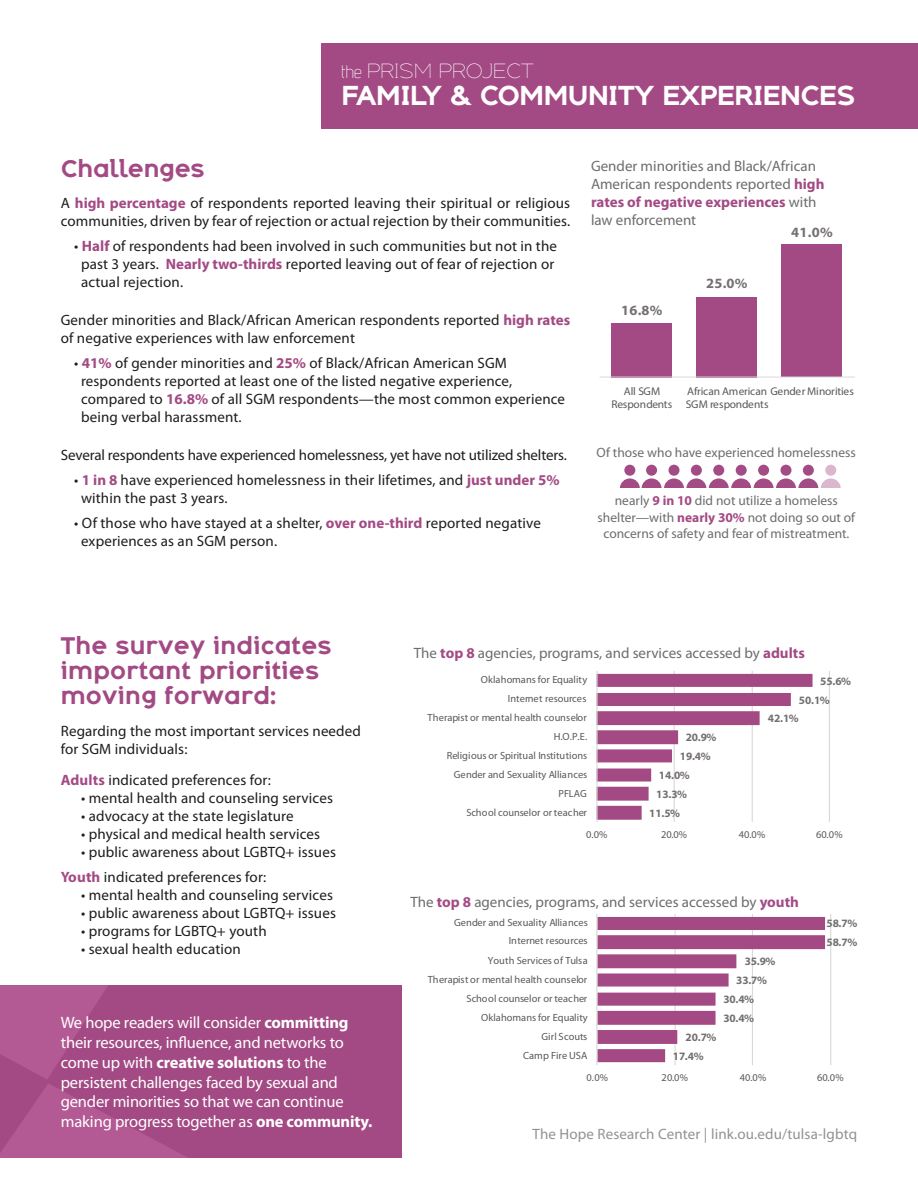
<style>
.page{position:relative;width:918px;height:1188px;background:#fff}
.page>*{position:absolute;margin:0;border:0;box-sizing:border-box;transform-origin:0 0}
.t1{font:700 24px "Adequate";letter-spacing:-.02em;color:#fff}
.t2{font:700 21px/25.2px "Adequate";letter-spacing:.01em;color:#a34a84}
.t3{font:700 21px "Adequate";letter-spacing:-.01em;color:#a34a84}
.t4{font:200 18px "Adequate";letter-spacing:.01em;color:#fff}
.t5{font:16.5px/19.8px "Myriad Pro";letter-spacing:-.01em;color:#fff}
.t6{font:15px/18px "Myriad Pro";letter-spacing:.01em;color:#1d1d1d}
.t7{font:15px/18px "Myriad Pro";color:#6c6d70}
.t8{font:15px "Myriad Pro";letter-spacing:-.01em;color:#1d1d1d}
.t9{font:700 14.25px "Myriad Pro";color:#767171}
.t10{font:13.5px/16.2px "Myriad Pro";color:#6c6d70;text-align:center}
.t11{font:700 11.25px "Myriad Pro";color:#757070}
.t12{font:11.25px/13.2px "Myriad Pro";letter-spacing:-.015em;color:#595959;text-align:center}
.t13{font:10.5px "Myriad Pro";color:#595959}
.t14{font:10.35px "Myriad Pro";color:#595959}
.s1{font-family:"Advent Pro"}
.s2{font-weight:700;color:#a34a84}
.s3{font-weight:700}
.s4{font-size:10.35px}
</style>
<div class="page">
<div style="left:322px;top:43px;width:596px;height:85px;background:#a34a84"></div>
<div style="left:611px;top:323px;width:61px;height:54px;background:#a34a84"></div>
<div style="left:696px;top:297px;width:61px;height:80px;background:#a34a84"></div>
<div style="left:782px;top:244px;width:60px;height:133px;background:#a34a84"></div>
<hr style="left:600px;top:377px;width:255px;height:1px;background:#d9d9d9">
<div style="left:803px;top:465px;width:11px;height:11px;background:#a34b85;border-radius:50%"></div>
<div style="left:825px;top:465px;width:11px;height:11px;background:#dbb7cd;border-radius:50%"></div>
<div style="left:780px;top:465px;width:12px;height:11px;background:#a34b85;border-radius:50%"></div>
<div style="left:758px;top:465px;width:11px;height:11px;background:#a34b85;border-radius:50%"></div>
<div style="left:736px;top:465px;width:11px;height:11px;background:#a34b85;border-radius:50%"></div>
<div style="left:713px;top:465px;width:11px;height:11px;background:#a34b85;border-radius:50%"></div>
<div style="left:691px;top:465px;width:11px;height:11px;background:#a34b85;border-radius:50%"></div>
<div style="left:668px;top:465px;width:12px;height:11px;background:#a34b85;border-radius:50%"></div>
<div style="left:646px;top:465px;width:11px;height:11px;background:#a34b85;border-radius:50%"></div>
<div style="left:624px;top:465px;width:11px;height:11px;background:#a34b85;border-radius:50%"></div>
<svg style="left:620px;top:478px;width:221px;height:9px"></svg>
<div style="left:0;top:985px;width:401px;height:173px;background:#a34a84"></div>
<svg style="left:0;top:985px;width:187px;height:173px"></svg>
<hr style="left:675px;top:914px;width:1px;height:151px;background:#d9d9d9">
<hr style="left:752px;top:914px;width:1px;height:151px;background:#d9d9d9">
<hr style="left:830px;top:914px;width:1px;height:151px;background:#d9d9d9">
<svg style="left:597px;top:917px;width:228px;height:145px"></svg>
<hr style="left:596px;top:914px;width:1px;height:151px;background:#d9d9d9">
<hr style="left:674px;top:671px;width:1px;height:151px;background:#d9d9d9">
<hr style="left:752px;top:671px;width:1px;height:151px;background:#d9d9d9">
<hr style="left:829px;top:671px;width:1px;height:151px;background:#d9d9d9">
<svg style="left:598px;top:674px;width:215px;height:146px"></svg>
<hr style="left:596px;top:671px;width:2px;height:151px;background:#d9d9d9">
<p class="t4" style="left:342px;top:59px;width:194px"><span class="s1">the</span> PRISM PROJECT</p>
<h1 class="t1" style="left:342px;top:79px;width:515px">FAMILY &amp; COMMUNITY EXPERIENCES</h1>
<h2 class="t3" style="left:61px;top:154px;width:146px">Challenges</h2>
<p class="t6" style="left:61px;top:194px;width:511px">A <span class="s2">high percentage</span> of respondents reported leaving their spiritual or religious communities, driven by fear of rejection or actual rejection by their communities.</p>
<p class="t6" style="left:81px;top:237px;width:478px;text-indent:-7px">• <span class="s2">Half</span> of respondents had been involved in such communities but not in the past 3 years. <span class="s2">Nearly two-thirds</span> reported leaving out of fear of rejection or actual rejection.</p>
<p class="t6" style="left:61px;top:311px;width:511px">Gender minorities and Black/African American respondents reported <span class="s2">high rates </span>of negative experiences with law enforcement</p>
<p class="t6" style="left:81px;top:354px;width:486px;text-indent:-7px">• <span class="s2">41%</span> of gender minorities and <span class="s2">25%</span> of Black/African American SGM respondents reported at least one of the listed negative experience, compared to <span class="s2">16.8%</span> of all SGM respondents—the most common experience being verbal harassment.</p>
<p class="t8" style="left:61px;top:446px;width:508px">Several respondents have experienced homelessness, yet have not utilized shelters.</p>
<p class="t6" style="left:81px;top:471px;width:480px;text-indent:-7px">• <span class="s2">1 in 8</span> have experienced homelessness in their lifetimes, and <span class="s2">just under 5% </span>within the past 3 years.</p>
<p class="t6" style="left:81px;top:513px;width:461px;text-indent:-7px">• Of those who have stayed at a shelter, <span class="s2">over one-third</span> reported negative experiences as an SGM person.</p>
<p class="t7" style="left:591px;top:157px;width:235px">Gender minorities and Black/African<br>American respondents reported <span class="s2">high rates of negative experiences</span> with law enforcement</p>
<p class="t9" style="left:791px;top:222px;width:43px">41.0%</p>
<p class="t9" style="left:621px;top:301px;width:43px">16.8%</p>
<p class="t9" style="left:706px;top:274px;width:43px">25.0%</p>
<p class="t12" style="left:612px;top:384px;width:62px">All SGM<br>Respondents</p>
<p class="t12" style="left:686px;top:384px;width:170px;text-align:left">African American Gender Minorities<br>SGM respondents</p>
<p class="t10" style="left:597px;top:444px;width:261px">Of those who have experienced homelessness</p>
<p class="t10" style="left:598px;top:493px;width:259px">nearly <span class="s2">9 in 10</span> did not utilize a homeless shelter—with <span class="s2">nearly 30%</span> not doing so out of concerns of safety and fear of mistreatment.</p>
<h2 class="t2" style="left:61px;top:633px;width:273px">The survey indicates important priorities moving forward:</h2>
<p class="t6" style="left:61px;top:722px;width:302px">Regarding the most important services needed for SGM individuals:</p>
<p class="t6" style="left:61px;top:771px;width:212px"><span class="s2">Adults</span> indicated preferences for:</p>
<p class="t6" style="left:81px;top:789px;width:253px">• mental health and counseling services</p>
<p class="t6" style="left:81px;top:807px;width:214px">• advocacy at the state legislature</p>
<p class="t6" style="left:81px;top:825px;width:241px">• physical and medical health services</p>
<p class="t6" style="left:61px;top:840px;width:277px;line-height:24.8px;text-indent:20px">• public awareness about LGBTQ+ issues<br><span class="s2">Youth</span> indicated preferences for:</p>
<p class="t6" style="left:81px;top:886px;width:253px">• mental health and counseling services</p>
<p class="t6" style="left:81px;top:904px;width:256px">• public awareness about LGBTQ+ issues</p>
<p class="t6" style="left:81px;top:922px;width:187px">• programs for LGBTQ+ youth</p>
<p class="t6" style="left:81px;top:940px;width:161px">• sexual health education</p>
<p class="t5" style="left:61px;top:1013px;width:313px">We hope readers will consider <span class="s3">committing </span>their resources, influence, and networks to come up with <span class="s3">creative solutions</span> to the persistent challenges faced by sexual and gender minorities so that we can continue making progress together as <span class="s3">one community.</span></p>
<p class="t7" style="left:414px;top:644px;width:392px">The <span class="s2">top 8</span> agencies, programs, and services accessed by <span class="s2">adults</span></p>
<p class="t14" style="left:481px;top:673px;width:108px">Oklahomans for Equality</p>
<p class="t11" style="left:820px;top:674px;width:32px">55.6%</p>
<p class="t14" style="left:508px;top:692px;width:80px">Internet resources</p>
<p class="t11" style="left:799px;top:692px;width:32px">50.1%</p>
<p class="t14" style="left:428px;top:711px;width:161px">Therapist or mental health counselor</p>
<p class="t11" style="left:768px;top:711px;width:32px">42.1%</p>
<p class="t14" style="left:554px;top:730px;width:35px">H.O.P.E.</p>
<p class="t11" style="left:686px;top:730px;width:32px">20.9%</p>
<p class="t14" style="left:447px;top:749px;width:142px">Religious or Spiritual Institutions</p>
<p class="t11" style="left:680px;top:749px;width:32px">19.4%</p>
<p class="t14" style="left:454px;top:768px;width:135px">Gender and Sexuality Alliances</p>
<p class="t11" style="left:659px;top:768px;width:32px">14.0%</p>
<p class="t14" style="left:558px;top:787px;width:30px">PFLAG</p>
<p class="t11" style="left:656px;top:787px;width:32px">13.3%</p>
<p class="t14" style="left:466px;top:806px;width:122px">School counselor or teacher</p>
<p class="t11" style="left:649px;top:806px;width:32px">11.5%</p>
<p class="t14" style="left:586px;top:829px;width:23px">0.0%</p>
<p class="t14" style="left:661px;top:829px;width:27px">20.0%</p>
<p class="t14" style="left:816px;top:829px;width:28px">60.0%</p>
<p class="t14" style="left:739px;top:829px;width:28px">40.0%</p>
<p class="t7" style="left:411px;top:893px;width:390px">The <span class="s2">top 8</span> agencies, programs, and services accessed by <span class="s2">youth</span></p>
<p class="t13" style="left:454px;top:916px;width:135px">Gender and Sexuality Alliances</p>
<p class="t13" style="left:509px;top:934px;width:80px">Internet resources</p>
<p class="t13" style="left:488px;top:954px;width:101px">Youth Services of Tulsa</p>
<p class="t11" style="left:745px;top:954px;width:32px">35.9%</p>
<p class="t13" style="left:428px;top:973px;width:161px">Therapist or mental health counselor</p>
<p class="t11" style="left:736px;top:973px;width:32px">33.7%</p>
<p class="t13" style="left:467px;top:992px;width:122px">School counselor or teacher</p>
<p class="t11" style="left:723px;top:992px;width:32px">30.4%</p>
<p class="t13" style="left:481px;top:1011px;width:108px">Oklahomans for Equality</p>
<p class="t11" style="left:723px;top:1011px;width:32px">30.4%</p>
<p class="t13" style="left:541px;top:1030px;width:47px">Girl Scouts</p>
<p class="t11" style="left:686px;top:1030px;width:32px">20.7%</p>
<p class="t13" style="left:523px;top:1049px;width:66px">Camp Fire USA</p>
<p class="t11" style="left:673px;top:1049px;width:32px">17.4%</p>
<p class="t11" style="left:826px;top:916px;width:32px">58.7%</p>
<p class="t11" style="left:826px;top:935px;width:32px">58.7%</p>
<p class="t13" style="left:587px;top:1071px;width:23px">0.0%</p>
<p class="t13" style="left:662px;top:1071px;width:28px">20.0<span class="s4">%</span></p>
<p class="t13" style="left:817px;top:1071px;width:28px">60.0%</p>
<p class="t14" style="left:740px;top:1072px;width:28px">40.0%</p>
<p class="t7" style="left:533px;top:1124px;width:326px">The Hope Research Center | link.ou.edu/tulsa-lgbtq</p>
</div>
